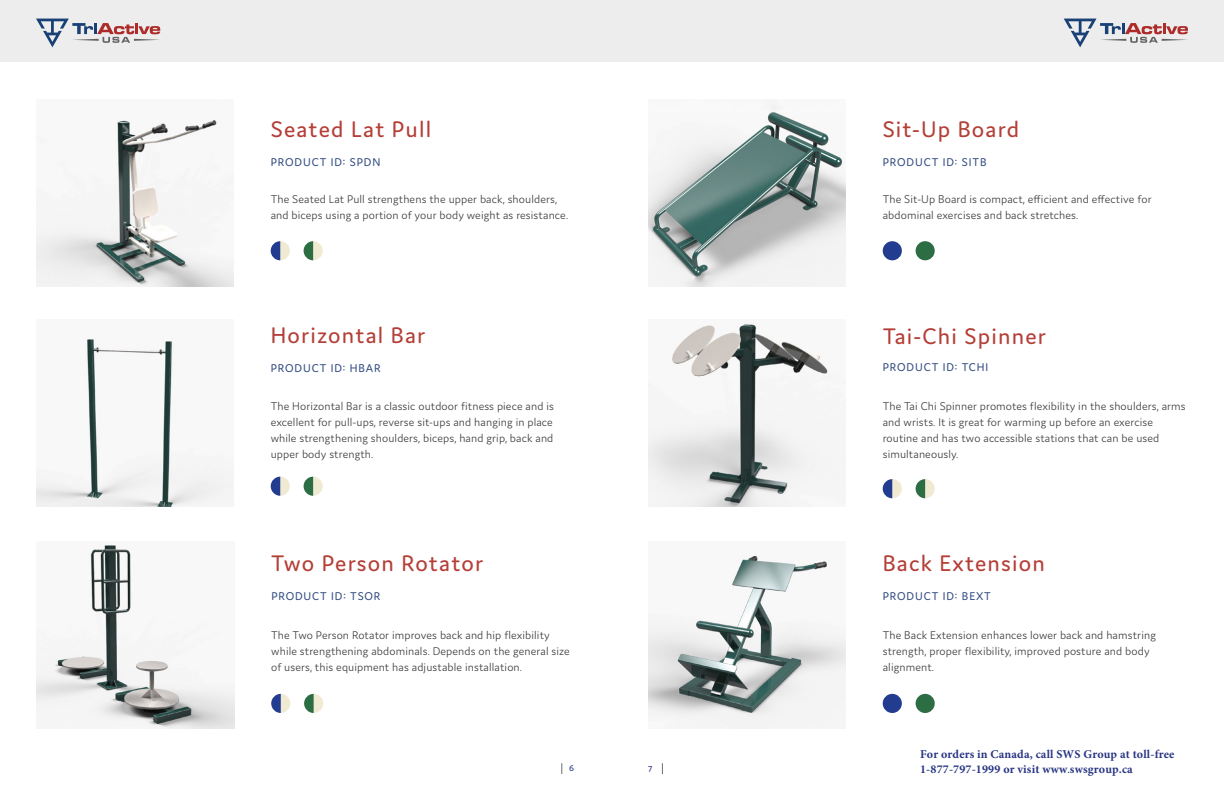
<style>
.page{position:relative;width:1224px;height:792px;background:#fff}
.page>*{position:absolute;margin:0;border:0;box-sizing:border-box;transform-origin:0 0}
.t1{font:24px "Domus";letter-spacing:.05em;color:#b43f37}
.t2{font:300 12px/16px "Domus";letter-spacing:.01em;color:#3c3c3b}
.t3{font:12px "Domus";letter-spacing:.075em;color:#334d81}
.t4{font:700 12px "Minion Pro";letter-spacing:.015em;color:#283583}
.t5{font:10px "Domus";color:#283583}
.s1{font-family:"Domus";font-weight:400}
</style>
<div class="page">
<div style="left:0;top:0;width:1224px;height:61px;background:#ededed"></div>
<svg style="left:1064px;top:19px;width:124px;height:28px"></svg>
<svg style="left:36px;top:19px;width:124px;height:28px"></svg>
<img style="left:36px;top:120px;width:198px;height:166px">
<img style="left:36px;top:339px;width:198px;height:167px">
<img style="left:648px;top:101px;width:198px;height:185px">
<div style="left:883px;top:241px;width:19px;height:19px;background:#223d8f;border-radius:50%"></div>
<div style="left:883px;top:694px;width:19px;height:19px;background:#223d8f;border-radius:50%"></div>
<div style="left:916px;top:241px;width:19px;height:19px;background:#2d6d44;border-radius:50%"></div>
<div style="left:916px;top:694px;width:19px;height:19px;background:#2d6d44;border-radius:50%"></div>
<img style="left:37px;top:545px;width:198px;height:184px">
<img style="left:648px;top:555px;width:198px;height:174px">
<img style="left:648px;top:324px;width:198px;height:182px">
<svg style="left:883px;top:479px;width:19px;height:19px"></svg>
<svg style="left:916px;top:479px;width:19px;height:19px"></svg>
<svg style="left:271px;top:241px;width:19px;height:19px"></svg>
<svg style="left:304px;top:241px;width:19px;height:19px"></svg>
<svg style="left:271px;top:694px;width:19px;height:19px"></svg>
<svg style="left:304px;top:694px;width:19px;height:19px"></svg>
<svg style="left:271px;top:477px;width:19px;height:19px"></svg>
<svg style="left:304px;top:477px;width:19px;height:19px"></svg>
<h1 class="t1" style="left:271px;top:116px;width:162px">Seated Lat Pull</h1>
<p class="t3" style="left:271px;top:155px;width:111px">PRODUCT ID: SPDN</p>
<p class="t2" style="left:271px;top:191px;width:299px">The Seated Lat Pull strengthens the upper back, shoulders, and biceps using a portion of your body weight as resistance.</p>
<h1 class="t1" style="left:271px;top:322px;width:156px">Horizontal Bar</h1>
<p class="t3" style="left:271px;top:362px;width:111px">PRODUCT ID: HBAR</p>
<p class="t2" style="left:271px;top:398px;width:285px;text-align:justify">The Horizontal Bar is a classic outdoor fitness piece and is excellent for pull-ups, reverse sit-ups and hanging in place while strengthening shoulders, biceps, hand grip, back and upper body strength.</p>
<h1 class="t1" style="left:271px;top:550px;width:213px">Two Person Rotator</h1>
<p class="t3" style="left:271px;top:589px;width:111px">PRODUCT ID: TSOR</p>
<p class="t2" style="left:271px;top:627px;width:300px">The Two Person Rotator improves back and hip flexibility while strengthening abdominals. Depends on the general size of users, this equipment has adjustable installation.</p>
<h1 class="t1" style="left:883px;top:116px;width:138px">Sit-Up Board</h1>
<p class="t3" style="left:883px;top:155px;width:105px">PRODUCT ID: SITB</p>
<p class="t2" style="left:883px;top:191px;width:270px">The Sit-Up Board is compact, efficient and effective for abdominal exercises and back stretches.</p>
<h1 class="t1" style="left:883px;top:324px;width:165px">Tai-Chi Spinner</h1>
<p class="t3" style="left:883px;top:361px;width:107px">PRODUCT ID: TCHI</p>
<p class="t2" style="left:883px;top:398px;width:305px">The Tai Chi Spinner promotes flexibility in the shoulders, arms and wrists. It is great for warming up before an exercise routine and has two accessible stations that can be used simultaneously.</p>
<h1 class="t1" style="left:883px;top:550px;width:164px">Back Extension</h1>
<p class="t3" style="left:883px;top:589px;width:110px">PRODUCT ID: BEXT</p>
<p class="t2" style="left:883px;top:627px;width:275px">The Back Extension enhances lower back and hamstring strength, proper flexibility, improved posture and body alignment.</p>
<p class="t4" style="left:920px;top:746px;width:256px">For orders in Canada, call SWS Group at toll-free</p>
<p class="t5" style="left:569px;top:762px;width:6px">6</p>
<p class="t5" style="left:648px;top:762px;width:6px">7</p>
<p class="t4" style="left:920px;top:761px;width:214px">1-877-797-1999 or visit www<span class="s1">.</span>swsgroup.ca</p>
</div>
